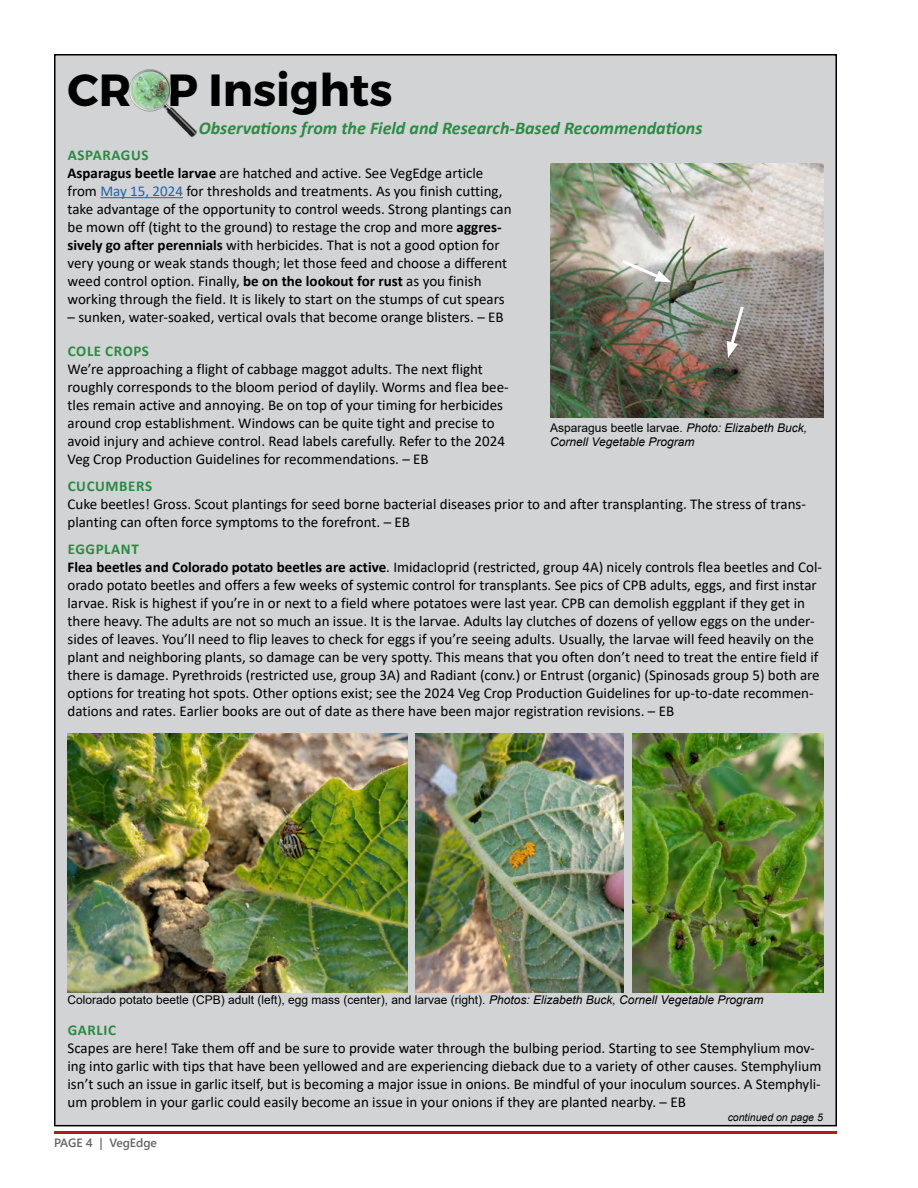
<style>
.page{position:relative;width:918px;height:1188px;background:#fff}
.page>*{position:absolute;margin:0;border:0;box-sizing:border-box;transform-origin:0 0}
.t1{font:700 45px "Montserrat";color:#000}
.t2{font:italic 700 18px "Calibri";color:#2a8b41}
.t3{font:15px/18px "Calibri";color:#000}
.t4{font:700 15px "Calibri";letter-spacing:.04em;color:#2a8b41}
.t5{font:12px "Arial";color:#000}
.t6{font:italic 12px/14.4px "Arial";color:#000}
.t7{font:12px "Webly Sleek UI Semibold";color:#636466}
.t8{font:italic 10.5px "Arial";color:#000}
.s1{font-weight:700;color:#2a8b41}
.s2{font-weight:700}
.s3{color:#2363a6}
.s4{font-style:normal}
.s5{font-style:italic}
</style>
<div class="page">
<div style="left:55px;top:55px;width:781px;height:1071px;background:#d1d3d4"></div>
<img style="left:129px;top:69px;width:68px;height:69px">
<hr style="left:100px;top:197px;width:83px;height:1px;background:#2363a6">
<img style="left:550px;top:163px;width:274px;height:255px">
<svg style="left:619px;top:257px;width:52px;height:25px"></svg>
<svg style="left:727px;top:303px;width:19px;height:55px"></svg>
<img style="left:68px;top:733px;width:339px;height:259px">
<img style="left:416px;top:733px;width:208px;height:259px">
<img style="left:632px;top:733px;width:192px;height:259px">
<hr style="left:54px;top:1131px;width:783px;height:3px;background:#b31b1b">
<h1 class="t1" style="left:68px;top:62px;width:326px">CROP Insights</h1>
<p class="t2" style="left:199px;top:115px;width:505px">Observations from the Field and Research-Based Recommendations</p>
<p class="t3" style="left:68px;top:146px;width:446px"><span class="s1">ASPARAGUS<br></span><span class="s2">Asparagus beetle larvae</span> are hatched and active. See VegEdge article from <span class="s3">May 15, 2024</span> for thresholds and treatments. As you finish cutting, take advantage of the opportunity to control weeds. Strong plantings can be mown off (tight to the ground) to restage the crop and more <span class="s2">aggres&shy;sively go after perennials</span> with herbicides. That is not a good option for very young or weak stands though; let those feed and choose a different weed control option. Finally, <span class="s2">be on the lookout for rust</span> as you finish working through the field. It is likely to start on the stumps of cut spears</p>
<p class="t3" style="left:68px;top:308px;width:438px">– sunken, water-soaked, vertical ovals that become orange blisters. – EB</p>
<p class="t4" style="left:68px;top:340px;width:83px">COLE CROPS</p>
<p class="t3" style="left:68px;top:359px;width:443px">We’re approaching a flight of cabbage maggot adults. The next flight roughly corresponds to the bloom period of daylily. Worms and flea bee&shy;tles remain active and annoying. Be on top of your timing for herbicides around crop establishment. Windows can be quite tight and precise to avoid injury and achieve control. Read labels carefully. Refer to the 2024<br>Veg Crop Production Guidelines for recommendations. – EB</p>
<p class="t4" style="left:68px;top:475px;width:86px">CUCUMBERS</p>
<p class="t3" style="left:68px;top:494px;width:740px">Cuke beetles! Gross. Scout plantings for seed borne bacterial diseases prior to and after transplanting. The stress of trans&shy;planting can often force symptoms to the forefront. – EB</p>
<p class="t3" style="left:68px;top:540px;width:756px"><span class="s1">EGGPLANT<br></span><span class="s2">Flea beetles and Colorado potato beetles are active</span>. Imidacloprid (restricted, group 4A) nicely controls flea beetles and Col&shy;orado potato beetles and offers a few weeks of systemic control for transplants. See pics of CPB adults, eggs, and first instar larvae. Risk is highest if you’re in or next to a field where potatoes were last year. CPB can demolish eggplant if they get in there heavy. The adults are not so much an issue. It is the larvae. Adults lay clutches of dozens of yellow eggs on the under&shy;sides of leaves. You’ll need to flip leaves to check for eggs if you’re seeing adults. Usually, the larvae will feed heavily on the plant and neighboring plants, so damage can be very spotty. This means that you often don’t need to treat the entire field if there is damage. Pyrethroids (restricted use, group 3A) and Radiant (conv.) or Entrust (organic) (Spinosads group 5) both are options for treating hot spots. Other options exist; see the 2024 Veg Crop Production Guidelines for up-to-date recommen&shy;dations and rates. Earlier books are out of date as there have been major registration revisions. – EB</p>
<p class="t6" style="left:550px;top:420px;width:258px"><span class="s4">Asparagus beetle larvae.</span> Photo: Elizabeth Buck,<br>Cornell Vegetable Program</p>
<p class="t5" style="left:68px;top:992px;width:697px">Colorado potato beetle (CPB) adult (left), egg mass (center), and larvae (right). <span class="s5">Photos: Elizabeth Buck, Cornell Vegetable Program</span></p>
<p class="t4" style="left:68px;top:1019px;width:50px">GARLIC</p>
<p class="t3" style="left:68px;top:1039px;width:755px">Scapes are here! Take them off and be sure to provide water through the bulbing period. Starting to see Stemphylium mov&shy;ing into garlic with tips that have been yellowed and are experiencing dieback due to a variety of other causes. Stemphylium isn’t such an issue in garlic itself, but is becoming a major issue in onions. Be mindful of your inoculum sources. A Stemphyli&shy;um problem in your garlic could easily become an issue in your onions if they are planted nearby. – EB</p>
<p class="t8" style="left:728px;top:1110px;width:97px">continued on page 5</p>
<p class="t7" style="left:54px;top:1134px;width:105px">PAGE 4 | VegEdge</p>
</div>
